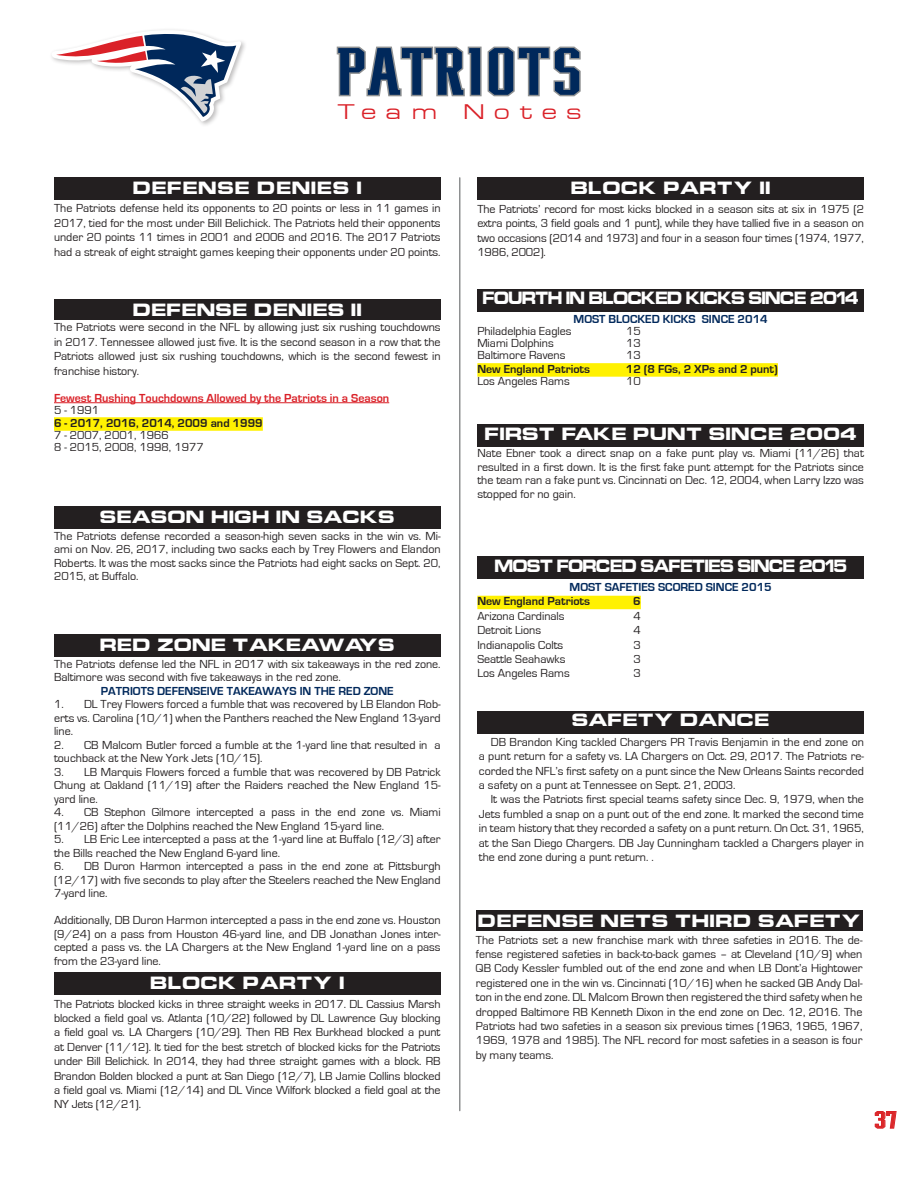
<style>
.page{position:relative;width:918px;height:1188px;background:#fff}
.page>*{position:absolute;margin:0;border:0;box-sizing:border-box;transform-origin:0 0}
.t1{font:63px "Patriots";letter-spacing:.02em;color:#00285b}
.t2{font:22.5px "Patriots";color:#db2a2b}
.t3{font:21px "Europa Extended Normal";letter-spacing:.4em;color:#da2128}
.t4{font:700 18px "Euro Ext";color:#fff}
.t5{font:700 18px "Euro Ext";letter-spacing:-.07em;color:#fff;scale:.84 1}
.t6{font:700 18px "Euro Ext";letter-spacing:.02em;color:#fff}
.t7{font:12px/14.4px "Eurostile";color:#231f20;text-align:justify}
.t8{font:700 12px "Eurostile";color:#00285b}
.t9{font:700 12px "Eurostile";color:#231f20}
.t10{font:700 12px "Eurostile";color:#da2128}
</style>
<div class="page">
<svg style="left:875px;top:1111px;width:22px;height:18px"></svg>
<div style="left:54px;top:177px;width:387px;height:23px;background:#231f20"></div>
<svg style="left:336px;top:46px;width:245px;height:51px"></svg>
<svg style="left:51px;top:29px;width:191px;height:93px"></svg>
<hr style="left:459px;top:178px;width:1px;height:933px;background:#8e9091">
<div style="left:476px;top:911px;width:386px;height:20px;background:#231f20"></div>
<div style="left:54px;top:300px;width:387px;height:20px;background:#231f20"></div>
<hr style="left:54px;top:402px;width:335px;height:1px;background:#da2128">
<div style="left:54px;top:417px;width:209px;height:14px;background:#fff101"></div>
<div style="left:477px;top:363px;width:301px;height:14px;background:#fff101"></div>
<div style="left:477px;top:289px;width:387px;height:23px;background:#231f20"></div>
<div style="left:477px;top:596px;width:164px;height:13px;background:#fff101"></div>
<div style="left:477px;top:557px;width:387px;height:22px;background:#231f20"></div>
<div style="left:54px;top:972px;width:387px;height:23px;background:#231f20"></div>
<div style="left:477px;top:711px;width:387px;height:23px;background:#231f20"></div>
<div style="left:477px;top:424px;width:387px;height:23px;background:#231f20"></div>
<div style="left:54px;top:506px;width:387px;height:23px;background:#231f20"></div>
<div style="left:477px;top:177px;width:387px;height:23px;background:#231f20"></div>
<div style="left:54px;top:634px;width:387px;height:23px;background:#231f20"></div>
<p class="t1" style="left:336px;top:36px;width:248px">PATRIOTS</p>
<p class="t3" style="left:336px;top:94px;width:247px">Team Notes</p>
<p class="t6" style="left:133px;top:178px;width:231px">DEFENSE DENIES I</p>
<p class="t7" style="left:54px;top:202px;width:388px">The Patriots defense held its opponents to 20 points or less in 11 games in 2017, tied for the most under Bill Belichick. The Patriots held their opponents under 20 points 11 times in 2001 and 2006 and 2016. The 2017 Patriots had a streak of eight straight games keeping their opponents under 20 points.</p>
<p class="t4" style="left:132px;top:300px;width:231px">DEFENSE DENIES II</p>
<p class="t7" style="left:54px;top:320px;width:388px">The Patriots were second in the NFL by allowing just six rushing touchdowns in 2017. Tennessee allowed just five. It is the second season in a row that the Patriots allowed just six rushing touchdowns, which is the second fewest in franchise history.</p>
<p class="t10" style="left:54px;top:391px;width:337px">Fewest Rushing Touchdowns Allowed by the Patriots in a Season</p>
<p class="t7" style="left:54px;top:403px;width:47px">5 - 1991</p>
<p class="t9" style="left:54px;top:417px;width:210px">6 - 2017, 2016, 2014, 2009 and 1999</p>
<p class="t7" style="left:54px;top:428px;width:116px">7 - 2007, 2001, 1966</p>
<p class="t7" style="left:54px;top:440px;width:151px">8 - 2015, 2008, 1998, 1977</p>
<p class="t4" style="left:100px;top:507px;width:297px">SEASON HIGH IN SACKS</p>
<p class="t7" style="left:54px;top:529px;width:388px;line-height:13.5px">The Patriots defense recorded a season-high seven sacks in the win vs. Mi&shy;ami on Nov. 26, 2017, including two sacks each by Trey Flowers and Elandon Roberts. It was the most sacks since the Patriots had eight sacks on Sept. 20, 2015, at Buffalo.</p>
<p class="t4" style="left:100px;top:635px;width:297px">RED ZONE TAKEAWAYS</p>
<p class="t7" style="left:54px;top:657px;width:388px;line-height:13.5px">The Patriots defense led the NFL in 2017 with six takeaways in the red zone.<br>Baltimore was second with five takeaways in the red zone.</p>
<p class="t8" style="left:101px;top:684px;width:294px">PATRIOTS DEFENSEIVE TAKEAWAYS IN THE RED ZONE</p>
<p class="t7" style="left:54px;top:698px;width:388px;line-height:13.5px">1. DL Trey Flowers forced a fumble that was recovered by LB Elandon Rob&shy;erts vs. Carolina (10/1) when the Panthers reached the New England 13-yard line.</p>
<p class="t7" style="left:54px;top:738px;width:388px;line-height:13.5px">2. CB Malcom Butler forced a fumble at the 1-yard line that resulted in a touchback at the New York Jets (10/15).</p>
<p class="t7" style="left:54px;top:765px;width:388px;line-height:13.5px">3. LB Marquis Flowers forced a fumble that was recovered by DB Patrick Chung at Oakland (11/19) after the Raiders reached the New England 15- yard line.</p>
<p class="t7" style="left:54px;top:806px;width:388px;line-height:13.5px">4. CB Stephon Gilmore intercepted a pass in the end zone vs. Miami (11/26) after the Dolphins reached the New England 15-yard line.</p>
<p class="t7" style="left:54px;top:833px;width:388px;line-height:13.5px">5. LB Eric Lee intercepted a pass at the 1-yard line at Buffalo (12/3) after the Bills reached the New England 6-yard line.</p>
<p class="t7" style="left:54px;top:860px;width:388px;line-height:13.5px">6. DB Duron Harmon intercepted a pass in the end zone at Pittsburgh (12/17) with five seconds to play after the Steelers reached the New England 7-yard line.</p>
<p class="t7" style="left:54px;top:914px;width:388px;line-height:13.5px">Additionally, DB Duron Harmon intercepted a pass in the end zone vs. Houston (9/24) on a pass from Houston 46-yard line, and DB Jonathan Jones inter&shy;cepted a pass vs. the LA Chargers at the New England 1-yard line on a pass from the 23-yard line.</p>
<p class="t4" style="left:150px;top:973px;width:196px">BLOCK PARTY I</p>
<p class="t7" style="left:54px;top:997px;width:388px">The Patriots blocked kicks in three straight weeks in 2017. DL Cassius Marsh blocked a field goal vs. Atlanta (10/22) followed by DL Lawrence Guy blocking a field goal vs. LA Chargers (10/29). Then RB Rex Burkhead blocked a punt at Denver (11/12). It tied for the best stretch of blocked kicks for the Patriots under Bill Belichick. In 2014, they had three straight games with a block. RB Brandon Bolden blocked a punt at San Diego (12/7), LB Jamie Collins blocked a field goal vs. Miami (12/14) and DL Vince Wilfork blocked a field goal at the NY Jets (12/21).</p>
<p class="t4" style="left:570px;top:178px;width:202px">BLOCK PARTY II</p>
<p class="t7" style="left:477px;top:202px;width:388px">The Patriots’ record for most kicks blocked in a season sits at six in 1975 (2 extra points, 3 field goals and 1 punt), while they have tallied five in a season on two occasions (2014 and 1973) and four in a season four times (1974, 1977, 1986, 2002).</p>
<p class="t5" style="left:482px;top:288px;width:450px">FOURTH IN BLOCKED KICKS SINCE 2014</p>
<p class="t8" style="left:574px;top:313px;width:196px">MOST BLOCKED KICKS SINCE 2014</p>
<p class="t7" style="left:477px;top:325px;width:96px">Philadelphia Eagles</p>
<p class="t7" style="left:626px;top:325px;width:16px">15</p>
<p class="t7" style="left:477px;top:337px;width:78px">Miami Dolphins</p>
<p class="t7" style="left:626px;top:337px;width:16px">13</p>
<p class="t7" style="left:477px;top:349px;width:90px">Baltimore Ravens</p>
<p class="t7" style="left:626px;top:349px;width:16px">13</p>
<p class="t9" style="left:477px;top:362px;width:114px">New England Patriots</p>
<p class="t9" style="left:626px;top:362px;width:154px">12 (8 FGs, 2 XPs and 2 punt)</p>
<p class="t7" style="left:477px;top:374px;width:94px">Los Angeles Rams</p>
<p class="t7" style="left:626px;top:374px;width:16px">10</p>
<p class="t4" style="left:485px;top:424px;width:374px">FIRST FAKE PUNT SINCE 2004</p>
<p class="t7" style="left:477px;top:447px;width:388px;line-height:13.5px">Nate Ebner took a direct snap on a fake punt play vs. Miami (11/26) that resulted in a first down. It is the first fake punt attempt for the Patriots since the team ran a fake punt vs. Cincinnati on Dec. 12, 2004, when Larry Izzo was stopped for no gain.</p>
<p class="t5" style="left:494px;top:556px;width:421px">MOST FORCED SAFETIES SINCE 2015</p>
<p class="t8" style="left:570px;top:581px;width:204px">MOST SAFETIES SCORED SINCE 2015</p>
<p class="t9" style="left:477px;top:595px;width:114px">New England Patriots</p>
<p class="t9" style="left:633px;top:595px;width:9px">6</p>
<p class="t7" style="left:477px;top:609px;width:89px">Arizona Cardinals</p>
<p class="t7" style="left:634px;top:609px;width:9px">4</p>
<p class="t7" style="left:477px;top:623px;width:65px">Detroit Lions</p>
<p class="t7" style="left:634px;top:623px;width:9px">4</p>
<p class="t7" style="left:477px;top:638px;width:87px">Indianapolis Colts</p>
<p class="t7" style="left:634px;top:638px;width:9px">3</p>
<p class="t7" style="left:477px;top:652px;width:90px">Seattle Seahawks</p>
<p class="t7" style="left:634px;top:652px;width:9px">3</p>
<p class="t7" style="left:477px;top:667px;width:94px">Los Angeles Rams</p>
<p class="t7" style="left:634px;top:667px;width:9px">3</p>
<p class="t4" style="left:572px;top:710px;width:199px">SAFETY DANCE</p>
<p class="t7" style="left:479px;top:735px;width:387px;text-indent:12px">DB Brandon King tackled Chargers PR Travis Benjamin in the end zone on a punt return for a safety vs. LA Chargers on Oct. 29, 2017. The Patriots re&shy;corded the NFL’s first safety on a punt since the New Orleans Saints recorded a safety on a punt at Tennessee on Sept. 21, 2003.</p>
<p class="t7" style="left:479px;top:793px;width:387px;text-indent:12px">It was the Patriots first special teams safety since Dec. 9, 1979, when the Jets fumbled a snap on a punt out of the end zone. It marked the second time in team history that they recorded a safety on a punt return. On Oct. 31, 1965, at the San Diego Chargers. DB Jay Cunningham tackled a Chargers player in the end zone during a punt return. .</p>
<p class="t4" style="left:478px;top:911px;width:385px">DEFENSE NETS THIRD SAFETY</p>
<p class="t7" style="left:476px;top:933px;width:388px">The Patriots set a new franchise mark with three safeties in 2016. The de&shy;fense registered safeties in back-to-back games – at Cleveland (10/9) when QB Cody Kessler fumbled out of the end zone and when LB Dont’a Hightower registered one in the win vs. Cincinnati (10/16) when he sacked QB Andy Dal&shy;ton in the end zone. DL Malcom Brown then registered the third safety when he dropped Baltimore RB Kenneth Dixon in the end zone on Dec. 12, 2016. The Patriots had two safeties in a season six previous times (1963, 1965, 1967, 1969, 1978 and 1985). The NFL record for most safeties in a season is four by many teams.</p>
<h2 class="t2" style="left:874px;top:1107px;width:24px">37</h2>
</div>
